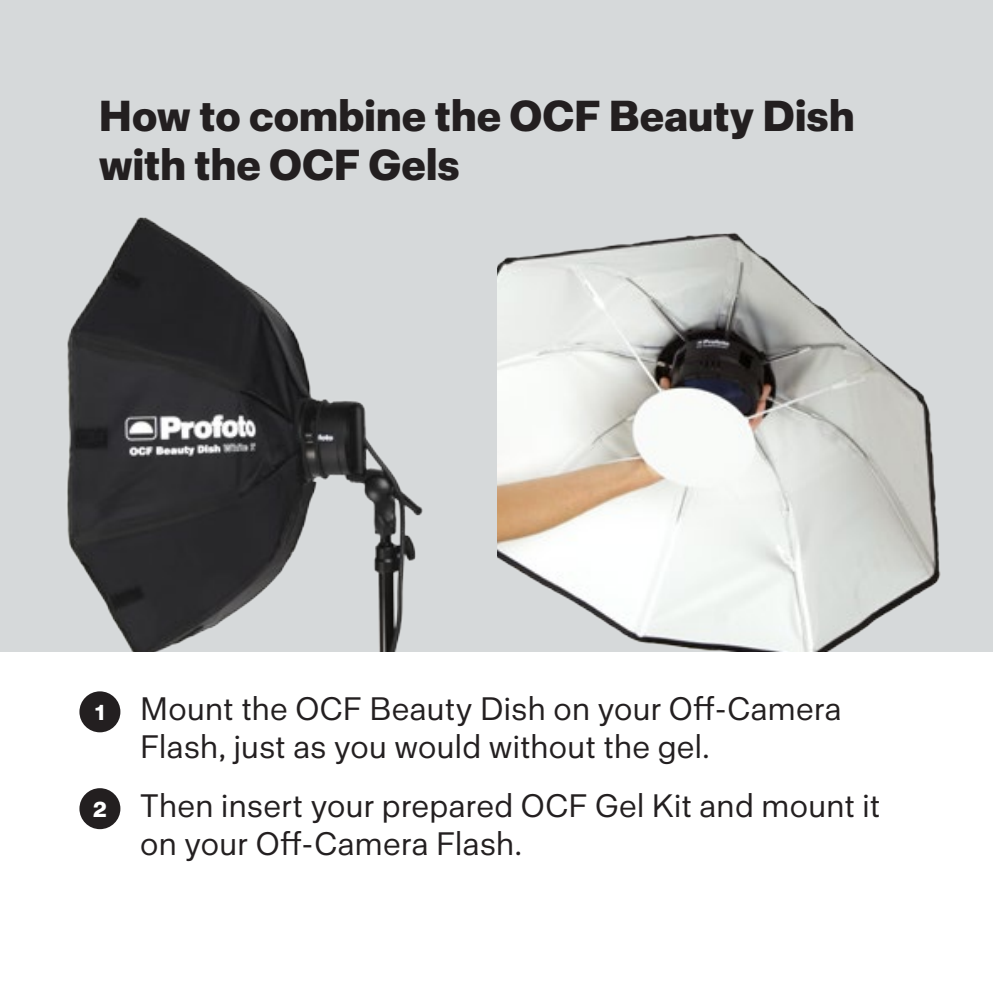
<style>
.page{position:relative;width:993px;height:993px;background:#fff}
.page>*{position:absolute;margin:0;border:0;box-sizing:border-box;transform-origin:0 0}
.Rubbe{font:700 42px/49px "Profoto Sans";letter-spacing:.005em;color:#231f20}
.Brödtext{font:31.5px/38.5px "Profoto Sans";letter-spacing:.01em;color:#231f20}
.t1{font:700 21px "Profoto Sans";color:#fff}
</style>
<div class="page">
<div style="left:496px;top:0;width:496px;height:651px;background:#d6d9da"></div>
<img style="left:497px;top:232px;width:444px;height:419px">
<div style="left:0;top:0;width:496px;height:651px;background:#d6d9da"></div>
<img style="left:67px;top:217px;width:356px;height:434px">
<div style="left:79px;top:691px;width:41px;height:41px;background:#231f20;border-radius:50%"></div>
<div style="left:79px;top:788px;width:41px;height:40px;background:#231f20;border-radius:50%"></div>
<p class="Rubbe" style="left:99px;top:91px;width:757px">How to combine the OCF Beauty Dish with the OCF Gels</p>
<p class="t1" style="left:95px;top:699px;width:10px">1</p>
<p class="t1" style="left:93px;top:796px;width:15px">2</p>
<p class="Brödtext" style="left:140px;top:688px;width:702px">Mount the OCF Beauty Dish on your Off-Camera<br>Flash, just as you would without the gel.</p>
<p class="Brödtext" style="left:140px;top:785px;width:741px">Then insert your prepared OCF Gel Kit and mount it on your Off-Camera Flash.</p>
</div>
